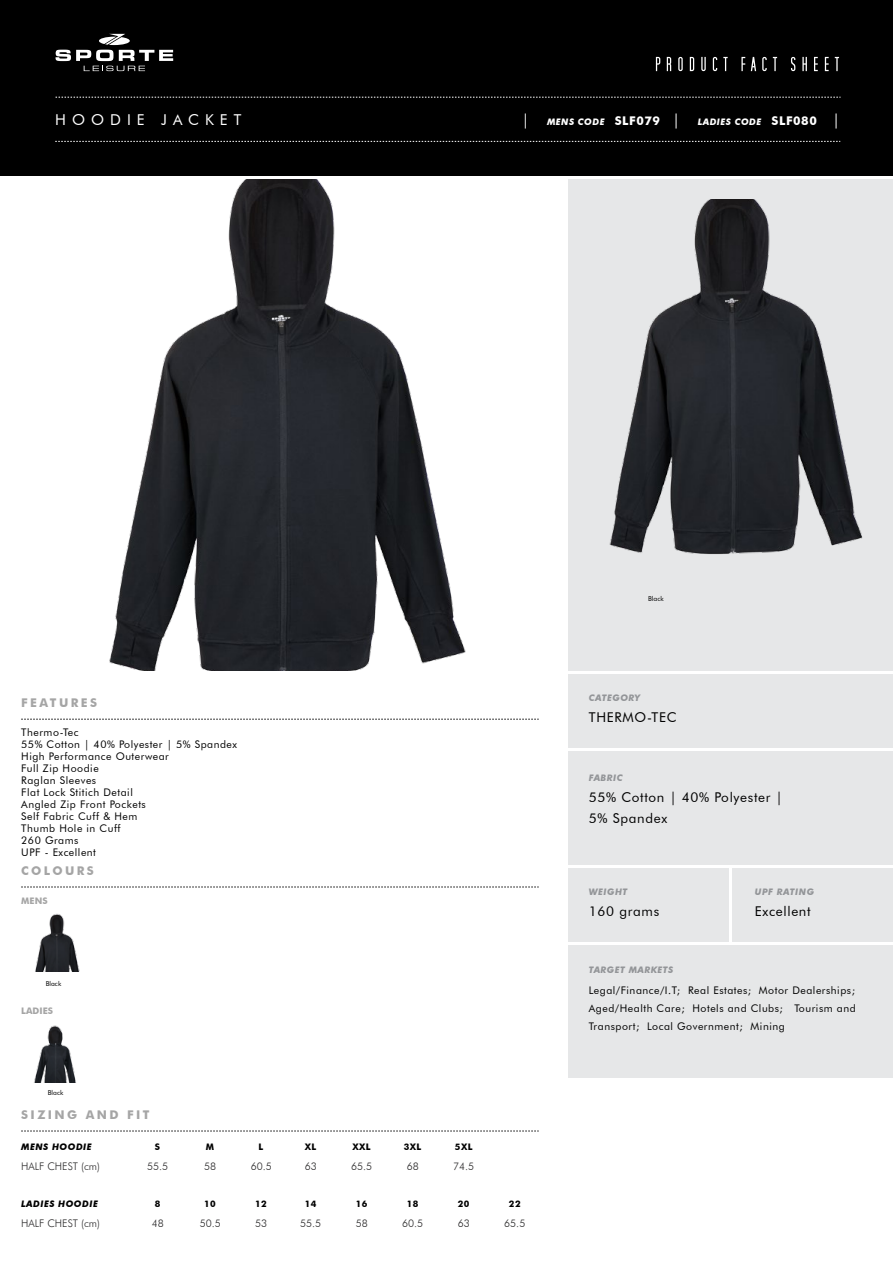
<style>
.page{position:relative;width:893px;height:1263px;background:#fff}
.page>*{position:absolute;margin:0;border:0;box-sizing:border-box;transform-origin:0 0}
.t1{font:15px "Futura BT";letter-spacing:.4em;color:#fff}
.t2{font:13.5px/21px "Futura BT";letter-spacing:.05em;color:#000}
.t3{font:700 12px "Futura BT";letter-spacing:.2em;color:#a5a5a5}
.t4{font:10.5px/12px "Futura BT";letter-spacing:.05em;color:#000}
.t5{font:300 10.5px "Futura BT";color:#292829}
.t6{font:italic 700 9px "Futura BT";letter-spacing:.05em;color:#939598}
.t7{font:italic 700 9px "Futura BT";letter-spacing:.05em;color:#fff}
.t8{font:700 9px "Futura BT";letter-spacing:.05em;color:#000}
.t9{font:italic 700 9px "Futura BT";letter-spacing:.05em;color:#000}
.t10{font:700 9px "Futura BT";color:#a5a5a5}
.t11{font:6.75px "Futura BT";color:#000}
.s1{font-weight:400;font-style:normal;font-size:15px}
.s2{font-style:normal;font-size:12px}
</style>
<div class="page">
<div style="left:568px;top:868px;width:161px;height:74px;background:#e6e7e8"></div>
<div style="left:732px;top:868px;width:161px;height:74px;background:#e6e7e8"></div>
<div style="left:568px;top:945px;width:325px;height:133px;background:#e6e7e8"></div>
<div style="left:568px;top:179px;width:325px;height:492px;background:#e6e7e8"></div>
<div style="left:0;top:0;width:893px;height:175px;background:#000"></div>
<svg style="left:56px;top:34px;width:117px;height:37px"></svg>
<svg style="left:656px;top:57px;width:183px;height:14px"></svg>
<svg style="left:56px;top:97px;width:784px;height:1px"></svg>
<svg style="left:55px;top:141px;width:785px;height:1px"></svg>
<svg style="left:21px;top:719px;width:518px;height:1px"></svg>
<div style="left:568px;top:674px;width:325px;height:74px;background:#e6e7e8"></div>
<div style="left:568px;top:751px;width:325px;height:114px;background:#e6e7e8"></div>
<svg style="left:21px;top:1131px;width:518px;height:1px"></svg>
<svg style="left:21px;top:887px;width:518px;height:1px"></svg>
<img style="left:609px;top:199px;width:254px;height:355px">
<img style="left:35px;top:913px;width:45px;height:58px">
<img style="left:34px;top:1026px;width:42px;height:56px">
<img style="left:109px;top:179px;width:357px;height:492px">
<h1 class="t1" style="left:55px;top:111px;width:188px">HOODIE JACKET</h1>
<p class="t7" style="left:522px;top:116px;width:320px"><span class="s1">|</span> MENS CODE <span class="s2">SLF079</span> <span class="s1">|</span> LADIES CODE <span class="s2">SLF080</span> <span class="s1">|</span></p>
<p class="t3" style="left:21px;top:696px;width:77px">FEATURES</p>
<p class="t4" style="left:21px;top:726px;width:217px">Thermo-Tec<br>55% Cotton | 40% Polyester | 5% Spandex<br>High Performance Outerwear<br>Full Zip Hoodie<br>Raglan Sleeves<br>Flat Lock Stitich Detail<br>Angled Zip Front Pockets<br>Self Fabric Cuff &amp; Hem<br>Thumb Hole in Cuff<br>260 Grams<br>UPF - Excellent</p>
<p class="t3" style="left:21px;top:863px;width:74px">COLOURS</p>
<p class="t10" style="left:21px;top:895px;width:28px">MENS</p>
<p class="t11" style="left:46px;top:979px;width:17px">Black</p>
<p class="t10" style="left:21px;top:1005px;width:33px">LADIES</p>
<p class="t11" style="left:48px;top:1089px;width:17px">Black</p>
<p class="t3" style="left:21px;top:1107px;width:130px">SIZING AND FIT</p>
<p class="t9" style="left:21px;top:1141px;width:72px">MENS HOODIE</p>
<p class="t8" style="left:155px;top:1141px;width:7px">S</p>
<p class="t8" style="left:206px;top:1141px;width:10px">M</p>
<p class="t8" style="left:259px;top:1141px;width:6px">L</p>
<p class="t8" style="left:305px;top:1141px;width:13px">XL</p>
<p class="t8" style="left:352px;top:1141px;width:20px">XXL</p>
<p class="t8" style="left:404px;top:1141px;width:19px">3XL</p>
<p class="t8" style="left:455px;top:1141px;width:19px">5XL</p>
<p class="t5" style="left:21px;top:1159px;width:80px">HALF CHEST (cm)</p>
<p class="t5" style="left:147px;top:1159px;width:23px">55.5</p>
<p class="t5" style="left:204px;top:1159px;width:14px">58</p>
<p class="t5" style="left:251px;top:1159px;width:23px">60.5</p>
<p class="t5" style="left:305px;top:1159px;width:14px">63</p>
<p class="t5" style="left:351px;top:1159px;width:23px">65.5</p>
<p class="t5" style="left:407px;top:1159px;width:14px">68</p>
<p class="t5" style="left:453px;top:1159px;width:23px">74.5</p>
<p class="t9" style="left:21px;top:1198px;width:78px">LADIES HOODIE</p>
<p class="t8" style="left:155px;top:1198px;width:7px">8</p>
<p class="t8" style="left:204px;top:1198px;width:13px">10</p>
<p class="t8" style="left:255px;top:1198px;width:13px">12</p>
<p class="t8" style="left:305px;top:1198px;width:13px">14</p>
<p class="t8" style="left:356px;top:1198px;width:13px">16</p>
<p class="t8" style="left:407px;top:1198px;width:13px">18</p>
<p class="t8" style="left:458px;top:1198px;width:13px">20</p>
<p class="t8" style="left:509px;top:1198px;width:13px">22</p>
<p class="t5" style="left:21px;top:1216px;width:80px">HALF CHEST (cm)</p>
<p class="t5" style="left:152px;top:1216px;width:14px">48</p>
<p class="t5" style="left:200px;top:1216px;width:23px">50.5</p>
<p class="t5" style="left:255px;top:1216px;width:14px">53</p>
<p class="t5" style="left:300px;top:1216px;width:23px">55.5</p>
<p class="t5" style="left:356px;top:1216px;width:14px">58</p>
<p class="t5" style="left:402px;top:1216px;width:23px">60.5</p>
<p class="t5" style="left:458px;top:1216px;width:14px">63</p>
<p class="t5" style="left:504px;top:1216px;width:23px">65.5</p>
<p class="t11" style="left:648px;top:594px;width:17px">Black</p>
<p class="t6" style="left:589px;top:692px;width:53px">CATEGORY</p>
<p class="t2" style="left:589px;top:707px;width:89px">THERMO-TEC</p>
<p class="t6" style="left:589px;top:773px;width:35px">FABRIC</p>
<p class="t2" style="left:589px;top:787px;width:195px">55% Cotton | 40% Polyester |<br>5% Spandex</p>
<p class="t6" style="left:589px;top:886px;width:40px">WEIGHT</p>
<p class="t2" style="left:589px;top:901px;width:72px">160 grams</p>
<p class="t6" style="left:755px;top:886px;width:61px">UPF RATING</p>
<p class="t2" style="left:755px;top:901px;width:57px">Excellent</p>
<p class="t6" style="left:589px;top:964px;width:86px">TARGET MARKETS</p>
<p class="t4" style="left:589px;top:981px;width:268px;line-height:18px;text-align:justify">Legal/Finance/I.T; Real Estates; Motor Dealerships; Aged/Health Care; Hotels and Clubs; Tourism and Transport; Local Government; Mining</p>
</div>
